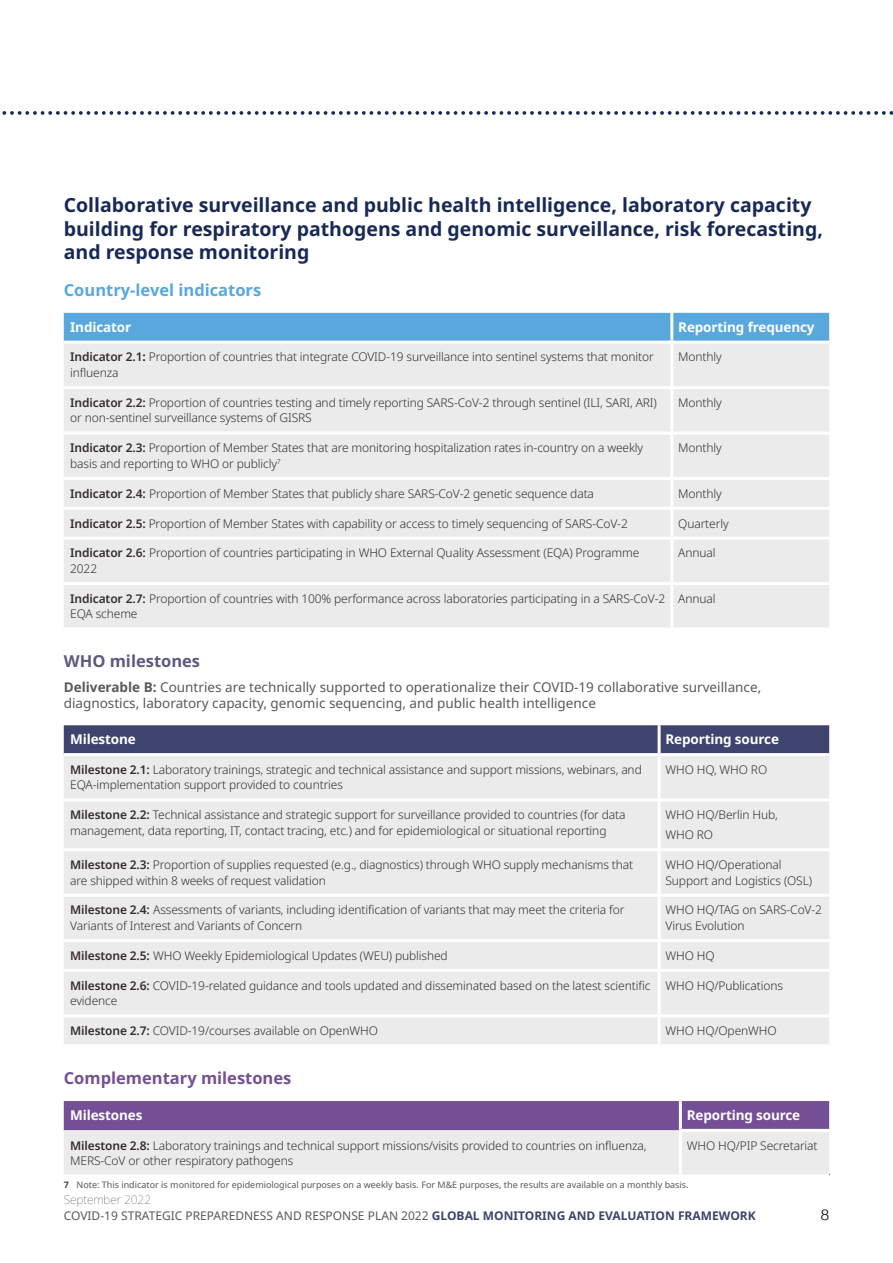
<style>
.page{position:relative;width:893px;height:1263px;background:#fff}
.page>*{position:absolute;margin:0;border:0;box-sizing:border-box;transform-origin:0 0}
.t1{font:700 19.5px/23.4px "Noto Sans";color:#182957}
.t2{font:700 16.5px "Noto Sans";color:#58a8dd}
.t3{font:700 16.5px "Noto Sans";color:#744f96}
.t4{font:700 16.5px "Noto Sans";color:#5a5b7f}
.t5{font:300 15px "Helvetica Neue";color:#000}
.t6{font:13.5px/16.2px "Noto Sans";color:#58595b}
.t7{font:700 13.5px "Noto Sans";letter-spacing:-.01em;color:#fff}
.t8{font:300 12px/15.6px "Noto Sans";letter-spacing:-.01em;color:#342d30}
.t9{font:12px/16.5px "Noto Sans";color:#58595b}
.t10{font:9px "Noto Sans";color:#58595b}
.s1{font-weight:600}
.s2{font-weight:700}
.s3{font-weight:700;color:#3e446d}
.s4{font-weight:100;color:#4d4d4d}
</style>
<div class="page">
<svg style="left:2px;top:111px;width:891px;height:4px"></svg>
<div style="left:64px;top:313px;width:765px;height:28px;background:#58a8dd"></div>
<div style="left:64px;top:344px;width:765px;height:283px;background:#ebebeb"></div>
<hr style="left:64px;top:386px;width:608px;height:3px;background:#fff">
<hr style="left:672px;top:386px;width:157px;height:3px;background:#fff">
<hr style="left:64px;top:431px;width:608px;height:3px;background:#fff">
<hr style="left:672px;top:431px;width:157px;height:3px;background:#fff">
<hr style="left:64px;top:477px;width:608px;height:3px;background:#fff">
<hr style="left:672px;top:477px;width:157px;height:3px;background:#fff">
<hr style="left:64px;top:507px;width:608px;height:3px;background:#fff">
<hr style="left:672px;top:507px;width:157px;height:3px;background:#fff">
<hr style="left:64px;top:537px;width:608px;height:3px;background:#fff">
<hr style="left:672px;top:537px;width:157px;height:3px;background:#fff">
<hr style="left:64px;top:582px;width:608px;height:3px;background:#fff">
<hr style="left:672px;top:582px;width:157px;height:3px;background:#fff">
<hr style="left:670px;top:344px;width:3px;height:42px;background:#fff">
<hr style="left:670px;top:389px;width:3px;height:42px;background:#fff">
<hr style="left:670px;top:434px;width:3px;height:43px;background:#fff">
<hr style="left:670px;top:480px;width:3px;height:27px;background:#fff">
<hr style="left:670px;top:510px;width:3px;height:27px;background:#fff">
<hr style="left:670px;top:540px;width:3px;height:42px;background:#fff">
<hr style="left:670px;top:585px;width:3px;height:42px;background:#fff">
<hr style="left:670px;top:313px;width:3px;height:28px;background:#fff">
<div style="left:64px;top:725px;width:765px;height:28px;background:#3e446d"></div>
<div style="left:64px;top:756px;width:765px;height:288px;background:#ebebeb"></div>
<hr style="left:64px;top:798px;width:595px;height:3px;background:#fff">
<hr style="left:659px;top:798px;width:170px;height:3px;background:#fff">
<hr style="left:64px;top:848px;width:595px;height:3px;background:#fff">
<hr style="left:659px;top:848px;width:170px;height:3px;background:#fff">
<hr style="left:64px;top:894px;width:595px;height:3px;background:#fff">
<hr style="left:659px;top:894px;width:170px;height:3px;background:#fff">
<hr style="left:64px;top:939px;width:595px;height:3px;background:#fff">
<hr style="left:659px;top:939px;width:170px;height:3px;background:#fff">
<hr style="left:64px;top:969px;width:595px;height:3px;background:#fff">
<hr style="left:659px;top:969px;width:170px;height:3px;background:#fff">
<hr style="left:64px;top:1014px;width:595px;height:3px;background:#fff">
<hr style="left:659px;top:1014px;width:170px;height:3px;background:#fff">
<hr style="left:658px;top:756px;width:3px;height:42px;background:#fff">
<hr style="left:658px;top:801px;width:3px;height:47px;background:#fff">
<hr style="left:658px;top:851px;width:3px;height:43px;background:#fff">
<hr style="left:658px;top:897px;width:3px;height:42px;background:#fff">
<hr style="left:658px;top:942px;width:3px;height:27px;background:#fff">
<hr style="left:658px;top:972px;width:3px;height:42px;background:#fff">
<hr style="left:658px;top:1017px;width:3px;height:27px;background:#fff">
<hr style="left:658px;top:725px;width:3px;height:28px;background:#fff">
<svg style="left:64px;top:1101px;width:765px;height:73px;background:#bbacc9"></svg>
<hr style="left:679px;top:1132px;width:3px;height:42px;background:#fff">
<hr style="left:679px;top:1101px;width:3px;height:28px;background:#fff">
<hr style="left:679px;top:1129px;width:150px;height:3px;background:#fff">
<h1 class="t1" style="left:64px;top:194px;width:761px">Collaborative surveillance and public health intelligence, laboratory capacity building for respiratory pathogens and genomic surveillance, risk forecasting, and response monitoring</h1>
<h2 class="t2" style="left:64px;top:278px;width:199px">Country-level indicators</h2>
<p class="t7" style="left:70px;top:317px;width:63px">Indicator</p>
<p class="t7" style="left:678px;top:317px;width:138px">Reporting frequency</p>
<p class="t8" style="left:70px;top:349px;width:585px"><span class="s1">Indicator 2.1</span><span class="s2">:</span> Proportion of countries that integrate COVID-19 surveillance into sentinel systems that monitor influenza</p>
<p class="t8" style="left:678px;top:349px;width:45px">Monthly</p>
<p class="t8" style="left:70px;top:395px;width:588px"><span class="s1">Indicator 2.2:</span> Proportion of countries testing and timely reporting SARS-CoV-2 through sentinel (ILI, SARI, ARI) or non-sentinel surveillance systems of GISRS</p>
<p class="t8" style="left:678px;top:395px;width:45px">Monthly</p>
<p class="t8" style="left:70px;top:440px;width:575px"><span class="s1">Indicator 2.3:</span> Proportion of Member States that are monitoring hospitalization rates in-country on a weekly basis and reporting to WHO or publicly<sup>7</sup></p>
<p class="t8" style="left:678px;top:440px;width:45px">Monthly</p>
<p class="t8" style="left:70px;top:486px;width:525px"><span class="s1">Indicator 2.4:</span> Proportion of Member States that publicly share SARS-CoV-2 genetic sequence data</p>
<p class="t8" style="left:678px;top:486px;width:45px">Monthly</p>
<p class="t8" style="left:70px;top:516px;width:559px"><span class="s1">Indicator 2.5:</span> Proportion of Member States with capability or access to timely sequencing of SARS-CoV-2</p>
<p class="t8" style="left:678px;top:516px;width:52px">Quarterly</p>
<p class="t8" style="left:70px;top:545px;width:571px"><span class="s1">Indicator 2.6:</span> Proportion of countries participating in WHO External Quality Assessment (EQA) Programme<br>2022</p>
<p class="t8" style="left:678px;top:545px;width:39px">Annual</p>
<p class="t8" style="left:70px;top:591px;width:597px"><span class="s1">Indicator 2.7:</span> Proportion of countries with 100% performance across laboratories participating in a SARS-CoV-2<br>EQA scheme</p>
<p class="t8" style="left:678px;top:591px;width:39px">Annual</p>
<h2 class="t4" style="left:64px;top:650px;width:138px">WHO milestones</h2>
<p class="t6" style="left:64px;top:679px;width:699px"><span class="s2">Deliverable B:</span> Countries are technically supported to operationalize their COVID-19 collaborative surveillance, diagnostics, laboratory capacity, genomic sequencing, and public health intelligence</p>
<p class="t7" style="left:70px;top:729px;width:67px">Milestone</p>
<p class="t7" style="left:665px;top:729px;width:115px">Reporting source</p>
<p class="t8" style="left:70px;top:762px;width:573px"><span class="s1">Milestone 2.1:</span> Laboratory trainings, strategic and technical assistance and support missions, webinars, and<br>EQA-implementation support provided to countries</p>
<p class="t8" style="left:665px;top:762px;width:103px">WHO HQ, WHO RO</p>
<p class="t8" style="left:70px;top:807px;width:557px"><span class="s1">Milestone 2.2:</span> Technical assistance and strategic support for surveillance provided to countries (for data management, data reporting, IT, contact tracing, etc.) and for epidemiological or situational reporting</p>
<p class="t8" style="left:665px;top:805px;width:114px;line-height:19.8px">WHO HQ/Berlin Hub,<br>WHO RO</p>
<p class="t8" style="left:70px;top:857px;width:565px"><span class="s1">Milestone 2.3:</span> Proportion of supplies requested (e.g., diagnostics) through WHO supply mechanisms that are shipped within 8 weeks of request validation</p>
<p class="t8" style="left:665px;top:857px;width:148px">WHO HQ/Operational<br>Support and Logistics (OSL)</p>
<p class="t8" style="left:70px;top:902px;width:556px"><span class="s1">Milestone 2.4:</span> Assessments of variants, including identification of variants that may meet the criteria for<br>Variants of Interest and Variants of Concern</p>
<p class="t8" style="left:665px;top:902px;width:158px">WHO HQ/TAG on SARS-CoV-2<br>Virus Evolution</p>
<p class="t8" style="left:70px;top:948px;width:379px"><span class="s1">Milestone 2.5:</span> WHO Weekly Epidemiological Updates (WEU) published</p>
<p class="t8" style="left:665px;top:948px;width:51px">WHO HQ</p>
<p class="t8" style="left:70px;top:978px;width:582px"><span class="s1">Milestone 2.6:</span> COVID-19-related guidance and tools updated and disseminated based on the latest scientific evidence</p>
<p class="t8" style="left:665px;top:978px;width:119px">WHO HQ/Publications</p>
<p class="t8" style="left:70px;top:1023px;width:309px"><span class="s1">Milestone 2.7:</span> COVID-19/courses available on OpenWHO</p>
<p class="t8" style="left:665px;top:1023px;width:113px">WHO HQ/OpenWHO</p>
<h2 class="t3" style="left:64px;top:1066px;width:229px">Complementary milestones</h2>
<p class="t7" style="left:70px;top:1105px;width:74px">Milestones</p>
<p class="t7" style="left:687px;top:1105px;width:115px">Reporting source</p>
<p class="t8" style="left:70px;top:1138px;width:578px"><span class="s1">Milestone 2.8:</span> Laboratory trainings and technical support missions/visits provided to countries on influenza,<br>MERS-CoV or other respiratory pathogens</p>
<p class="t8" style="left:687px;top:1138px;width:132px">WHO HQ/PIP Secretariat</p>
<p class="t10" style="left:64px;top:1178px;width:626px"><span class="s3">7</span> Note: This indicator is monitored for epidemiological purposes on a weekly basis. For M&amp;E purposes, the results are available on a monthly basis.</p>
<p class="t9" style="left:64px;top:1191px;width:693px"><span class="s4">September 2022<br></span>COVID-19 STRATEGIC PREPAREDNESS AND RESPONSE PLAN 2022 <span class="s3">GLOBAL MONITORING AND EVALUATION FRAMEWORK</span></p>
<p class="t5" style="left:821px;top:1203px;width:10px">8</p>
</div>
